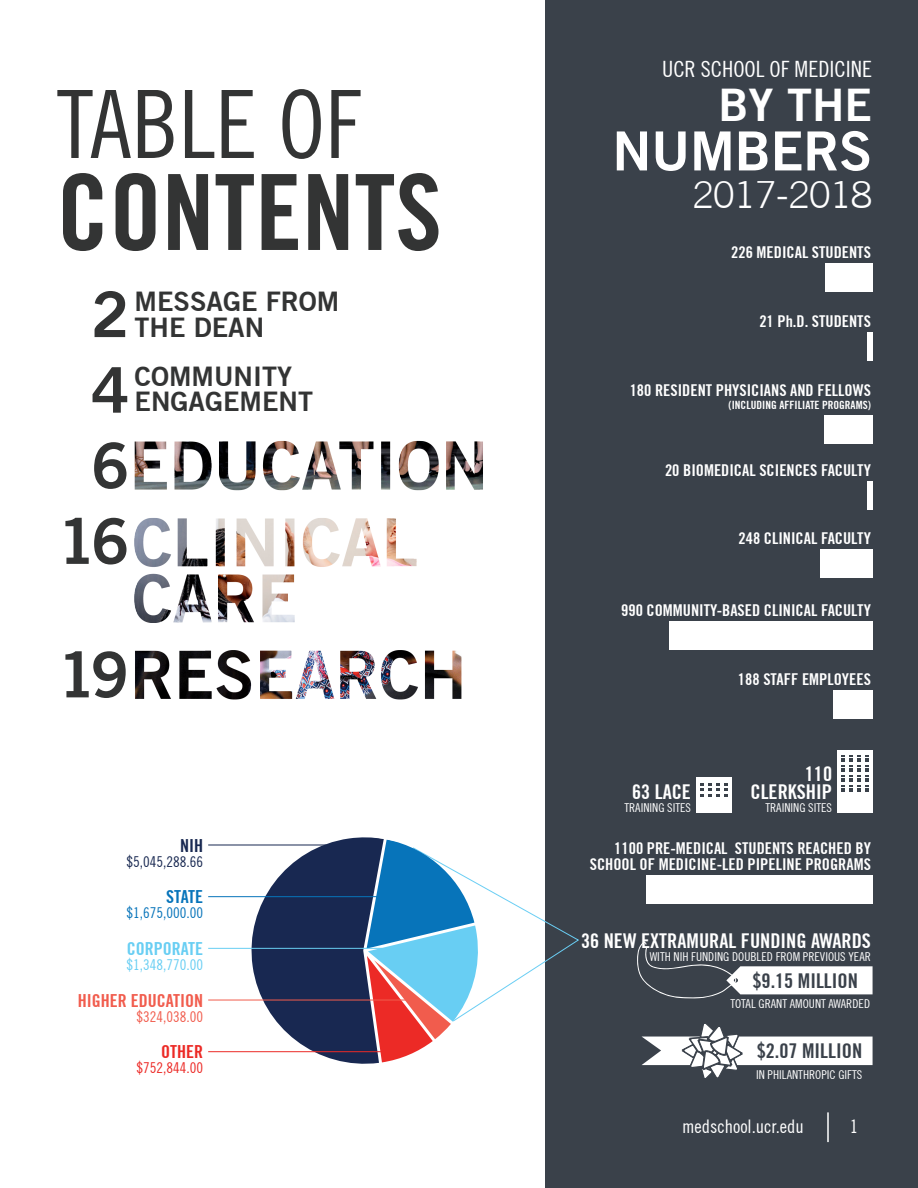
<style>
.page{position:relative;width:918px;height:1188px;background:#fff}
.page>*{position:absolute;margin:0;border:0;box-sizing:border-box;transform-origin:0 0}
.t1{font:700 condensed 105.15px "Trade Gothic No.20";color:#333434}
.t2{font:condensed 94.2px "Trade Gothic No.18";color:#333434}
.t3{font:700 63px "Trade Gothic No.2";color:#333434}
.t4{font:700 54px "Trade Gothic No.2";letter-spacing:-.005em;color:#fff}
.t5{font:700 45px "Trade Gothic No.2";color:#fff}
.t6{font:300 37.5px "Trade Gothic";color:#fff}
.t7{font:700 27px "Trade Gothic No.2";color:#333434}
.t8{font:condensed 22.5px "Trade Gothic No.18";color:#fff}
.t9{font:700 condensed 20.4px/18px "Trade Gothic No.20";color:#fff;text-align:right}
.t10{font:700 condensed 20.4px "Trade Gothic No.20";color:#3a414a}
.t11{font:condensed 18.75px "Trade Gothic No.18";color:#fff}
.t12{font:700 condensed 18px "Trade Gothic No.20";color:#f15c4d}
.t13{font:700 condensed 18px "Trade Gothic No.20";color:#68cef3}
.t14{font:700 condensed 18px "Trade Gothic No.20";letter-spacing:-.01em;color:#0774ba}
.t15{font:700 condensed 18px "Trade Gothic No.20";color:#ec2a26}
.t16{font:700 condensed 18px "Trade Gothic No.20";color:#182851}
.t17{font:700 condensed 16.35px/16.4px "Trade Gothic No.20";color:#fff;text-align:right}
.t18{font:condensed 15px "Trade Gothic No.18";color:#182851}
.t19{font:condensed 15px "Trade Gothic No.18";color:#0774ba}
.t20{font:condensed 15px "Trade Gothic No.18";color:#68cef3}
.t21{font:condensed 15px "Trade Gothic No.18";color:#f15c4d}
.t22{font:condensed 15px "Trade Gothic No.18";color:#ec2a26}
.t23{font:condensed 12.3px "Trade Gothic No.18";color:#fff}
.t24{font:700 condensed 11.4px "Trade Gothic No.20";color:#fff}
</style>
<div class="page">
<div style="left:546px;top:0;width:372px;height:1188px;background:#3a414a"></div>
<svg style="left:642px;top:1024px;width:231px;height:54px"></svg>
<div style="left:647px;top:876px;width:226px;height:28px;background:#fff"></div>
<div style="left:837px;top:750px;width:35px;height:63px;background:#fff"></div>
<svg style="left:841px;top:756px;width:27px;height:36px"></svg>
<div style="left:696px;top:777px;width:36px;height:36px;background:#fff"></div>
<svg style="left:700px;top:783px;width:28px;height:13px"></svg>
<div style="left:833px;top:690px;width:40px;height:29px;background:#fff"></div>
<div style="left:669px;top:621px;width:204px;height:28px;background:#fff"></div>
<div style="left:820px;top:549px;width:53px;height:28px;background:#fff"></div>
<div style="left:867px;top:481px;width:6px;height:28px;background:#fff"></div>
<div style="left:824px;top:415px;width:49px;height:28px;background:#fff"></div>
<div style="left:867px;top:333px;width:6px;height:28px;background:#fff"></div>
<div style="left:825px;top:263px;width:48px;height:29px;background:#fff"></div>
<svg style="left:637px;top:942px;width:236px;height:57px"></svg>
<img style="left:134px;top:518px;width:283px;height:104px">
<img style="left:134px;top:441px;width:349px;height:50px">
<img style="left:135px;top:650px;width:327px;height:50px">
<hr style="left:827px;top:1112px;width:2px;height:30px;background:#fff">
<svg style="left:244px;top:837px;width:335px;height:234px"></svg>
<hr style="left:208px;top:845px;width:119px;height:1px;background:#182851">
<hr style="left:208px;top:896px;width:170px;height:1px;background:#0774ba">
<hr style="left:208px;top:948px;width:174px;height:1px;background:#68cef3">
<hr style="left:208px;top:1000px;width:198px;height:1px;background:#f15c4d">
<hr style="left:208px;top:1051px;width:174px;height:1px;background:#ec2a26">
<p class="t2" style="left:57px;top:68px;width:307px">TABLE OF</p>
<p class="t1" style="left:57px;top:149px;width:387px">CONTENTS</p>
<p class="t3" style="left:91px;top:276px;width:40px">2</p>
<p class="t3" style="left:91px;top:351px;width:40px">4</p>
<p class="t3" style="left:91px;top:427px;width:40px">6</p>
<p class="t3" style="left:57px;top:502px;width:74px">16</p>
<p class="t7" style="left:135px;top:285px;width:206px">MESSAGE FROM</p>
<p class="t7" style="left:135px;top:310px;width:131px">THE DEAN</p>
<p class="t7" style="left:135px;top:359px;width:159px">COMMUNITY</p>
<p class="t7" style="left:135px;top:385px;width:180px">ENGAGEMENT</p>
<p class="t3" style="left:57px;top:636px;width:74px">19</p>
<p class="t16" style="left:180px;top:835px;width:25px">NIH</p>
<p class="t18" style="left:127px;top:853px;width:78px">$5,045,288.66</p>
<p class="t14" style="left:166px;top:886px;width:38px">STATE</p>
<p class="t19" style="left:127px;top:904px;width:78px">$1,675,000.00</p>
<p class="t13" style="left:127px;top:938px;width:78px">CORPORATE</p>
<p class="t20" style="left:127px;top:956px;width:78px">$1,348,770.00</p>
<p class="t12" style="left:78px;top:989px;width:127px">HIGHER EDUCATION</p>
<p class="t21" style="left:137px;top:1007px;width:68px">$324,038.00</p>
<p class="t15" style="left:161px;top:1041px;width:43px">OTHER</p>
<p class="t22" style="left:137px;top:1059px;width:68px">$752,844.00</p>
<p class="t8" style="left:662px;top:56px;width:211px">UCR SCHOOL OF MEDICINE</p>
<p class="t5" style="left:718px;top:77px;width:155px">BY THE</p>
<p class="t4" style="left:612px;top:118px;width:261px">NUMBERS</p>
<p class="t6" style="left:693px;top:172px;width:181px">2017-2018</p>
<p class="t17" style="left:731px;top:244px;width:141px">226 MEDICAL STUDENTS</p>
<p class="t17" style="left:759px;top:313px;width:113px">21 Ph.D. STUDENTS</p>
<p class="t17" style="left:630px;top:382px;width:243px">180 RESIDENT PHYSICIANS AND FELLOWS</p>
<p class="t24" style="left:729px;top:398px;width:144px">(INCLUDING AFFILIATE PROGRAMS)</p>
<p class="t17" style="left:665px;top:462px;width:207px">20 BIOMEDICAL SCIENCES FACULTY</p>
<p class="t17" style="left:739px;top:529px;width:134px">248 CLINICAL FACULTY</p>
<p class="t17" style="left:621px;top:601px;width:251px">990 COMMUNITY-BASED CLINICAL FACULTY</p>
<p class="t9" style="left:632px;top:783px;width:60px">63 LACE</p>
<p class="t23" style="left:624px;top:800px;width:68px">TRAINING SITES</p>
<p class="t17" style="left:738px;top:671px;width:134px">188 STAFF EMPLOYEES</p>
<p class="t9" style="left:750px;top:765px;width:83px">110<br>CLERKSHIP</p>
<p class="t23" style="left:765px;top:800px;width:68px">TRAINING SITES</p>
<p class="t17" style="left:590px;top:840px;width:283px">1100 PRE-MEDICAL STUDENTS REACHED BY<br>SCHOOL OF MEDICINE-LED PIPELINE PROGRAMS</p>
<p class="t9" style="left:581px;top:931px;width:291px">36 NEW EXTRAMURAL FUNDING AWARDS</p>
<p class="t23" style="left:650px;top:949px;width:223px">WITH NIH FUNDING DOUBLED FROM PREVIOUS YEAR</p>
<p class="t10" style="left:753px;top:968px;width:107px">$9.15 MILLION</p>
<p class="t23" style="left:730px;top:996px;width:141px">TOTAL GRANT AMOUNT AWARDED</p>
<p class="t10" style="left:757px;top:1038px;width:107px">$2.07 MILLION</p>
<p class="t23" style="left:756px;top:1067px;width:108px">IN PHILANTHROPIC GIFTS</p>
<p class="t11" style="left:682px;top:1115px;width:123px">medschool.ucr.edu</p>
<p class="t11" style="left:850px;top:1115px;width:10px">1</p>
</div>
